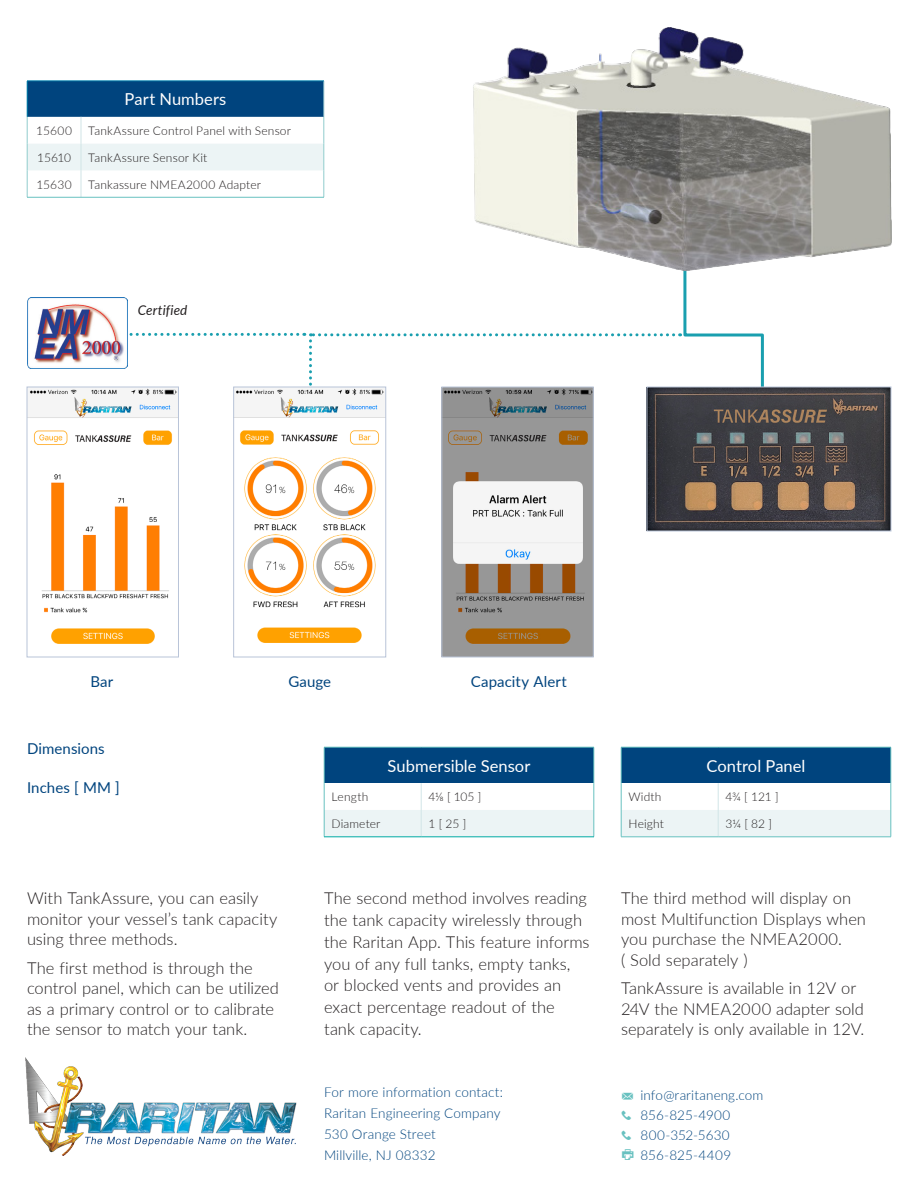
<style>
.page{position:relative;width:918px;height:1188px;background:#fff}
.page>*{position:absolute;margin:0;border:0;box-sizing:border-box;transform-origin:0 0}
.Text_Light{font:300 16.5px/20.4px "Lato";color:#231f20}
.Table_Header{font:16.5px "Lato";letter-spacing:.005em;color:#fff}
.Text_Light-2{font:15px "Lato";letter-spacing:.005em;color:#00447e}
.Smaller_Subs{font:15px "Lato";letter-spacing:.005em;color:#00447e}
.Text{font:300 13.5px "Lato";letter-spacing:.01em;color:#00447e}
.Text_White{font:300 13.5px "Lato";letter-spacing:.005em;color:#00447e}
.Text_White-2{font:italic 13.5px "Lato";letter-spacing:.01em;color:#231f20}
.Table_Body_Left_Aligned{font:300 12px "Lato";letter-spacing:.015em;color:#231f20}
.Table_Body{font:300 12px "Lato";letter-spacing:.005em;color:#231f20}
.s1{font-family:"Signify 2";font-weight:400;color:#68c1c0}
.s2{font-family:"Signify";font-weight:400;color:#68c1c0}
</style>
<div class="page">
<img style="left:42px;top:531px;width:127px;height:113px">
<img style="left:244px;top:534px;width:132px;height:109px">
<img style="left:444px;top:531px;width:147px;height:124px">
<img style="left:473px;top:27px;width:333px;height:60px">
<div style="left:324px;top:747px;width:270px;height:36px;background:#00447e"></div>
<hr style="left:324px;top:747px;width:97px;height:1px;background:#68c1c0">
<hr style="left:324px;top:747px;width:1px;height:36px;background:#68c1c0">
<hr style="left:421px;top:747px;width:173px;height:1px;background:#68c1c0">
<hr style="left:594px;top:747px;width:1px;height:36px;background:#68c1c0">
<svg style="left:324px;top:783px;width:271px;height:54px"></svg>
<hr style="left:324px;top:837px;width:97px;height:1px;background:#00aaa4">
<hr style="left:421px;top:837px;width:173px;height:1px;background:#00aaa4">
<div style="left:27px;top:81px;width:297px;height:36px;background:#00447e"></div>
<hr style="left:324px;top:81px;width:1px;height:36px;background:#98c5ce">
<hr style="left:27px;top:81px;width:54px;height:1px;background:#0080ab">
<hr style="left:27px;top:81px;width:1px;height:36px;background:#0080ab">
<hr style="left:81px;top:81px;width:243px;height:1px;background:#0080ab">
<svg style="left:27px;top:87px;width:864px;height:444px"></svg>
<hr style="left:27px;top:197px;width:54px;height:1px;background:#68c1c0">
<hr style="left:81px;top:197px;width:243px;height:1px;background:#68c1c0">
<div style="left:621px;top:747px;width:270px;height:36px;background:#00447e"></div>
<hr style="left:621px;top:747px;width:97px;height:1px;background:#68c1c0">
<hr style="left:621px;top:747px;width:1px;height:36px;background:#68c1c0">
<hr style="left:718px;top:747px;width:173px;height:1px;background:#68c1c0">
<hr style="left:891px;top:747px;width:1px;height:36px;background:#68c1c0">
<svg style="left:621px;top:783px;width:271px;height:54px"></svg>
<hr style="left:621px;top:837px;width:97px;height:1px;background:#68c1c0">
<hr style="left:718px;top:837px;width:173px;height:1px;background:#68c1c0">
<img style="left:25px;top:1058px;width:272px;height:97px">
<p class="Table_Header" style="left:125px;top:88px;width:103px">Part Numbers</p>
<p class="Table_Body" style="left:36px;top:122px;width:37px">15600</p>
<p class="Table_Body_Left_Aligned" style="left:88px;top:122px;width:204px">TankAssure Control Panel with Sensor</p>
<p class="Table_Body" style="left:37px;top:149px;width:35px">15610</p>
<p class="Table_Body_Left_Aligned" style="left:88px;top:149px;width:121px">TankAssure Sensor Kit</p>
<p class="Table_Body" style="left:36px;top:176px;width:37px">15630</p>
<p class="Table_Body_Left_Aligned" style="left:88px;top:176px;width:174px">Tankassure NMEA2000 Adapter</p>
<p class="Text_White-2" style="left:138px;top:300px;width:51px">Certified</p>
<p class="Text_Light-2" style="left:90px;top:671px;width:24px">Bar</p>
<p class="Text_Light-2" style="left:288px;top:671px;width:44px">Gauge</p>
<p class="Text_Light-2" style="left:471px;top:671px;width:98px">Capacity Alert</p>
<p class="Smaller_Subs" style="left:27px;top:738px;width:79px">Dimensions</p>
<p class="Smaller_Subs" style="left:27px;top:777px;width:94px">Inches [ MM ]</p>
<p class="Table_Header" style="left:388px;top:754px;width:144px">Submersible Sensor</p>
<p class="Table_Body_Left_Aligned" style="left:331px;top:789px;width:38px">Length</p>
<p class="Table_Body_Left_Aligned" style="left:428px;top:789px;width:54px">4⅛ [ 105 ]</p>
<p class="Table_Body_Left_Aligned" style="left:331px;top:816px;width:51px">Diameter</p>
<p class="Table_Body_Left_Aligned" style="left:428px;top:816px;width:39px">1 [ 25 ]</p>
<p class="Table_Header" style="left:706px;top:754px;width:101px">Control Panel</p>
<p class="Table_Body_Left_Aligned" style="left:628px;top:789px;width:35px">Width</p>
<p class="Table_Body_Left_Aligned" style="left:725px;top:789px;width:55px">4¾ [ 121 ]</p>
<p class="Table_Body_Left_Aligned" style="left:628px;top:816px;width:37px">Height</p>
<p class="Table_Body_Left_Aligned" style="left:725px;top:816px;width:48px">3¼ [ 82 ]</p>
<p class="Text_Light" style="left:27px;top:888px;width:252px">With TankAssure, you can easily monitor your vessel’s tank capacity using three methods.</p>
<p class="Text_Light" style="left:27px;top:957px;width:254px">The first method is through the control panel, which can be utilized as a primary control or to calibrate the sensor to match your tank.</p>
<p class="Text_Light" style="left:324px;top:887px;width:267px;line-height:21.8px">The second method involves reading the tank capacity wirelessly through the Raritan App. This feature informs you of any full tanks, empty tanks, or blocked vents and provides an exact percentage readout of the tank capacity.</p>
<p class="Text_Light" style="left:621px;top:888px;width:247px">The third method will display on most Multifunction Displays when you purchase the NMEA2000.<br>( Sold separately )</p>
<p class="Text_Light" style="left:621px;top:977px;width:245px">TankAssure is available in 12V or<br>24V the NMEA2000 adapter sold separately is only available in 12V.</p>
<p class="Text" style="left:324px;top:1083px;width:181px">For more information contact:</p>
<p class="Text" style="left:324px;top:1104px;width:178px">Raritan Engineering Company</p>
<p class="Text" style="left:324px;top:1125px;width:113px">530 Orange Street</p>
<p class="Text" style="left:324px;top:1146px;width:113px">Millville, NJ 08332</p>
<p class="Text_White" style="left:621px;top:1086px;width:144px"><span class="s1">@</span> info@raritaneng.com</p>
<p class="Text_White" style="left:640px;top:1106px;width:91px">856-825-4900</p>
<p class="Text_White" style="left:640px;top:1126px;width:91px">800-352-5630</p>
<p class="Text_White" style="left:621px;top:1146px;width:112px"><span class="s2">P</span> 856-825-4409</p>
</div>
